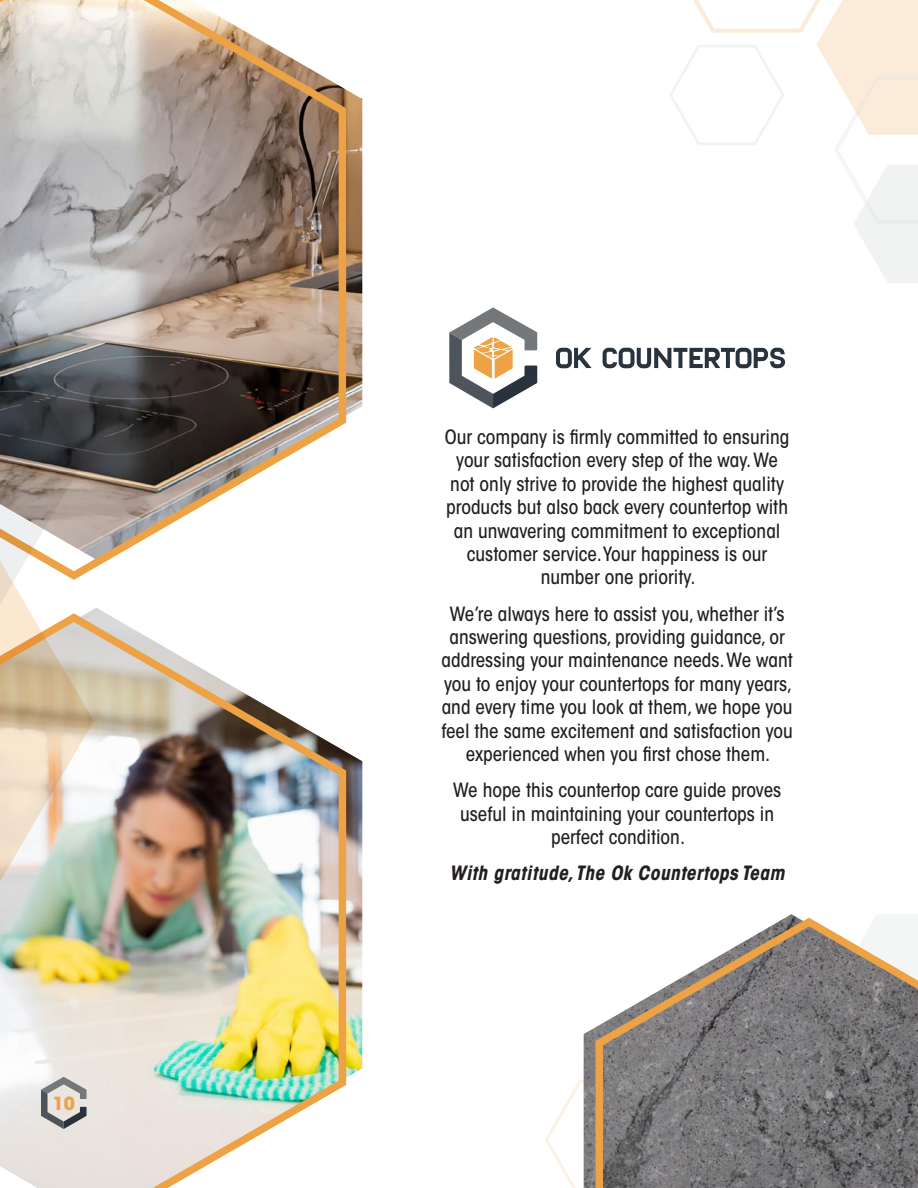
<style>
.page{position:relative;width:918px;height:1188px;background:#fff}
.page>*{position:absolute;margin:0;border:0;box-sizing:border-box;transform-origin:0 0}
.t1{font:500 condensed 19.5px/23.4px "ITC Avant Garde Std";color:#241f1f;text-align:center}
.t2{font:italic 700 condensed 19.5px "ITC Avant Garde Std";letter-spacing:.02em;color:#241f1f}
.t3{font:700 18px "ITC Avant Garde Std";color:#eda345}
</style>
<div class="page">
<svg style="left:545px;top:1034px;width:39px;height:154px"></svg>
<img style="left:350px;top:92px;width:12px;height:321px">
<img style="left:94px;top:608px;width:268px;height:468px">
<img style="left:584px;top:1029px;width:8px;height:159px">
<svg style="left:556px;top:348px;width:36px;height:20px"></svg>
<svg style="left:603px;top:348px;width:182px;height:20px"></svg>
<svg style="left:449px;top:308px;width:88px;height:100px"></svg>
<img style="left:0;top:0;width:350px;height:569px">
<img style="left:0;top:609px;width:350px;height:579px">
<svg style="left:592px;top:914px;width:326px;height:274px"></svg>
<svg style="left:41px;top:1077px;width:46px;height:52px;background:#b6b5b5"></svg>
<svg style="left:0;top:322px;width:94px;height:560px;background:#b9afa2"></svg>
<svg style="left:670px;top:0;width:248px;height:283px"></svg>
<p class="t3" style="left:53px;top:1091px;width:24px">10</p>
<p class="t1" style="left:445px;top:425px;width:346px">Our company is firmly committed to ensuring your satisfaction every step of the way. We not only strive to provide the highest quality products but also back every countertop with an unwavering commitment to exceptional customer service. Your happiness is our number one priority.</p>
<p class="t1" style="left:441px;top:602px;width:353px">We’re always here to assist you, whether it’s answering questions, providing guidance, or addressing your maintenance needs. We want you to enjoy your countertops for many years, and every time you look at them, we hope you feel the same excitement and satisfaction you experienced when you first chose them.</p>
<p class="t1" style="left:453px;top:778px;width:330px">We hope this countertop care guide proves useful in maintaining your countertops in perfect condition.</p>
<p class="t2" style="left:450px;top:861px;width:337px">With gratitude, The Ok Countertops Team</p>
</div>
